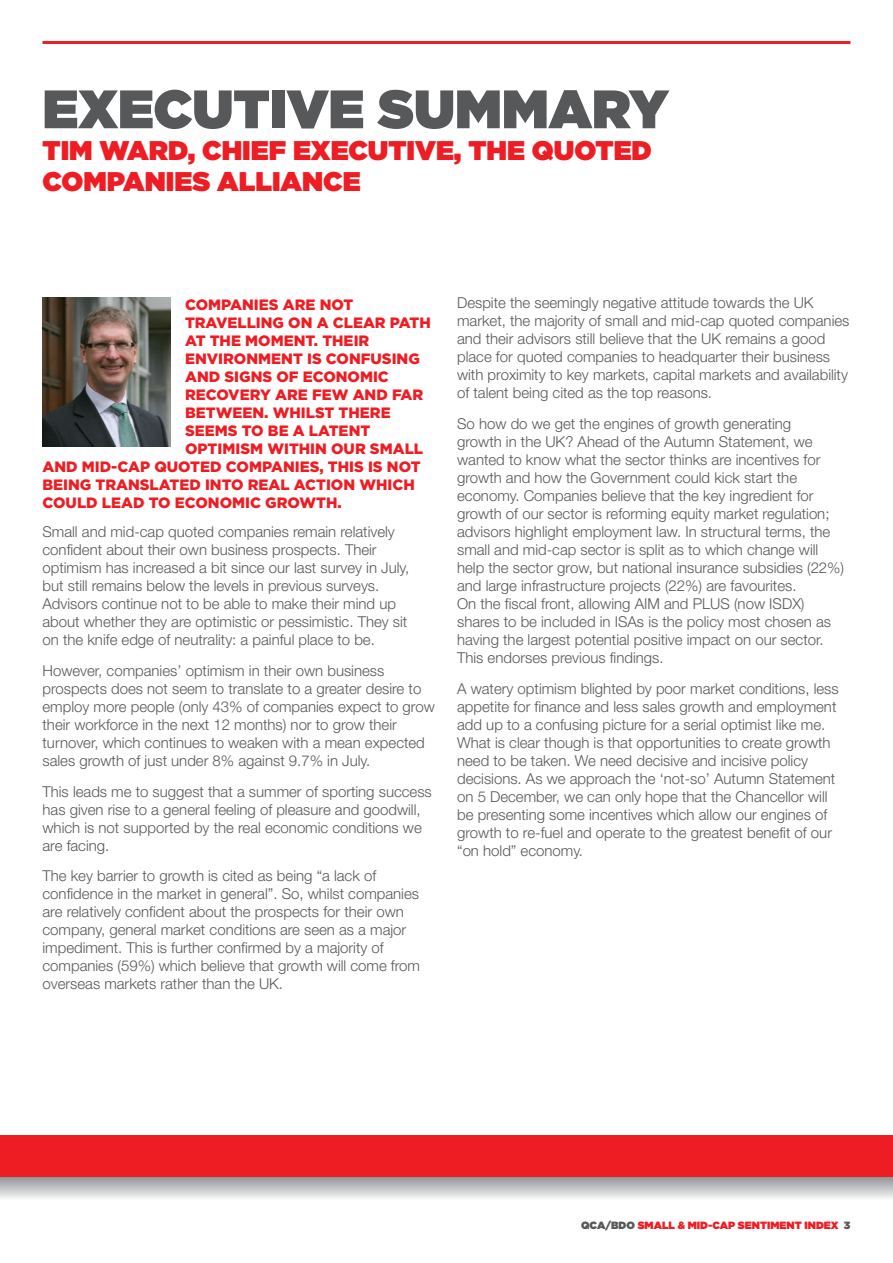
<style>
.page{position:relative;width:893px;height:1263px;background:#fff}
.page>*{position:absolute;margin:0;border:0;box-sizing:border-box;transform-origin:0 0}
.t1{font:900 54px "Gotham";color:#57585a}
.t2{font:900 27px/31.5px "Gotham";color:#ee1d23}
.t3{font:300 15px/18px "Helvetica Neue";color:#57585a}
.t4{font:900 15px "Gotham";color:#ee1d23}
.t5{font:900 10.5px "Gotham";color:#ee1d23}
.s1{color:#57585a}
</style>
<div class="page">
<hr style="left:43px;top:41px;width:807px;height:3px;background:#ee1d23">
<div style="left:0;top:1135px;width:893px;height:43px;background:#ee1d23"></div>
<img style="left:43px;top:298px;width:127px;height:148px">
<h1 class="t1" style="left:43px;top:90px;width:628px">EXECUTIVE SUMMARY</h1>
<h2 class="t2" style="left:43px;top:137px;width:611px">TIM WARD, CHIEF EXECUTIVE, THE QUOTED<br>COMPANIES ALLIANCE</h2>
<p class="t4" style="left:185px;top:299px;width:170px">COMPANIES ARE NOT</p>
<p class="t4" style="left:185px;top:317px;width:247px">TRAVELLING ON A CLEAR PATH</p>
<p class="t4" style="left:185px;top:335px;width:186px">AT THE MOMENT. THEIR</p>
<p class="t4" style="left:185px;top:353px;width:236px">ENVIRONMENT IS CONFUSING</p>
<p class="t4" style="left:185px;top:371px;width:205px">AND SIGNS OF ECONOMIC</p>
<p class="t4" style="left:185px;top:389px;width:240px">RECOVERY ARE FEW AND FAR</p>
<p class="t4" style="left:185px;top:407px;width:207px">BETWEEN. WHILST THERE</p>
<p class="t4" style="left:185px;top:425px;width:187px">SEEMS TO BE A LATENT</p>
<p class="t4" style="left:185px;top:443px;width:240px">OPTIMISM WITHIN OUR SMALL</p>
<p class="t4" style="left:43px;top:461px;width:380px">AND MID-CAP QUOTED COMPANIES, THIS IS NOT</p>
<p class="t4" style="left:43px;top:479px;width:374px">BEING TRANSLATED INTO REAL ACTION WHICH</p>
<p class="t4" style="left:43px;top:497px;width:301px">COULD LEAD TO ECONOMIC GROWTH.</p>
<p class="t3" style="left:43px;top:524px;width:368px">Small and mid-cap quoted companies remain relatively confident about their own business prospects. Their optimism has increased a bit since our last survey in July, but still remains below the levels in previous surveys.<br>Advisors continue not to be able to make their mind up about whether they are optimistic or pessimistic. They sit on the knife edge of neutrality: a painful place to be.</p>
<p class="t3" style="left:43px;top:663px;width:394px">However, companies’ optimism in their own business prospects does not seem to translate to a greater desire to employ more people (only 43% of companies expect to grow their workforce in the next 12 months) nor to grow their turnover, which continues to weaken with a mean expected sales growth of just under 8% against 9.7% in July.</p>
<p class="t3" style="left:43px;top:784px;width:391px">This leads me to suggest that a summer of sporting success has given rise to a general feeling of pleasure and goodwill, which is not supported by the real economic conditions we are facing.</p>
<p class="t3" style="left:43px;top:868px;width:379px">The key barrier to growth is cited as being “a lack of confidence in the market in general”. So, whilst companies are relatively confident about the prospects for their own company, general market conditions are seen as a major impediment. This is further confirmed by a majority of companies (59%) which believe that growth will come from overseas markets rather than the UK.</p>
<p class="t3" style="left:457px;top:295px;width:394px">Despite the seemingly negative attitude towards the UK market, the majority of small and mid-cap quoted companies and their advisors still believe that the UK remains a good place for quoted companies to headquarter their business with proximity to key markets, capital markets and availability of talent being cited as the top reasons.</p>
<p class="t3" style="left:457px;top:416px;width:389px">So how do we get the engines of growth generating<br>growth in the UK? Ahead of the Autumn Statement, we wanted to know what the sector thinks are incentives for growth and how the Government could kick start the economy. Companies believe that the key ingredient for growth of our sector is reforming equity market regulation; advisors highlight employment law. In structural terms, the small and mid-cap sector is split as to which change will help the sector grow, but national insurance subsidies (22%) and large infrastructure projects (22%) are favourites.<br>On the fiscal front, allowing AIM and PLUS (now ISDX) shares to be included in ISAs is the policy most chosen as having the largest potential positive impact on our sector.<br>This endorses previous findings.</p>
<p class="t3" style="left:457px;top:681px;width:383px">A watery optimism blighted by poor market conditions, less appetite for finance and less sales growth and employment add up to a confusing picture for a serial optimist like me.<br>What is clear though is that opportunities to create growth need to be taken. We need decisive and incisive policy decisions. As we approach the ‘not-so’ Autumn Statement on 5 December, we can only hope that the Chancellor will be presenting some incentives which allow our engines of growth to re-fuel and operate to the greatest benefit of our “on hold” economy.</p>
<p class="t5" style="left:581px;top:1221px;width:271px"><span class="s1">QCA/BDO</span> SMALL &amp; MID-CAP SENTIMENT INDEX <span class="s1">3</span></p>
</div>
